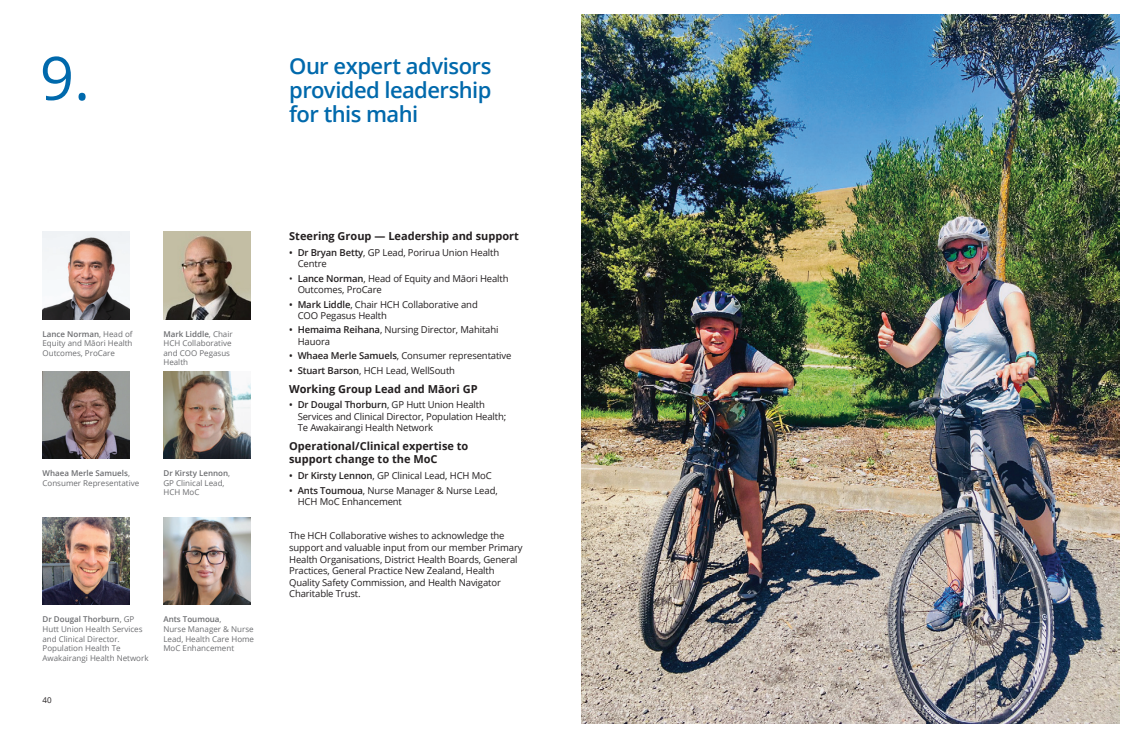
<style>
.page{position:relative;width:1134px;height:738px;background:#fff}
.page>*{position:absolute;margin:0;border:0;box-sizing:border-box;transform-origin:0 0}
.t1{font:60px "Open Sans";color:#0069ac}
.t2{font:600 22px/24px "Open Sans";letter-spacing:-.025em;color:#0069ac;text-align:justify}
.t3{font:700 11px/13.2px "Open Sans";color:#231f20}
.t4{font:9.5px/11.5px "Open Sans";letter-spacing:-.015em;color:#231f20}
.t5{font:8px/9.6px "Open Sans";color:#6c6d70}
.t6{font:8px "Open Sans";color:#231f20}
.s1{font-weight:600}
</style>
<div class="page">
<img style="left:163px;top:371px;width:88px;height:87px">
<img style="left:43px;top:517px;width:87px;height:87px">
<img style="left:163px;top:517px;width:88px;height:87px">
<img style="left:43px;top:231px;width:87px;height:88px">
<img style="left:163px;top:231px;width:88px;height:88px">
<img style="left:43px;top:371px;width:87px;height:87px">
<img style="left:581px;top:14px;width:538px;height:709px">
<h1 class="t1" style="left:40px;top:37px;width:52px">9.</h1>
<h2 class="t2" style="left:289px;top:53px;width:204px">Our expert advisors provided leadership for this mahi</h2>
<p class="t5" style="left:43px;top:328px;width:92px;text-align:justify"><span class="s1">Lance Norman</span>, Head of Equity and Māori Health Outcomes, ProCare</p>
<p class="t5" style="left:163px;top:328px;width:71px"><span class="s1">Mark Liddle</span>, Chair<br>HCH Collaborative and COO Pegasus<br>Health</p>
<p class="t5" style="left:43px;top:468px;width:98px"><span class="s1">Whaea Merle Samuels</span>,<br>Consumer Representative</p>
<p class="t5" style="left:163px;top:468px;width:68px"><span class="s1">Dr Kirsty Lennon</span>,<br>GP Clinical Lead,<br>HCH MoC</p>
<p class="t5" style="left:43px;top:614px;width:108px"><span class="s1">Dr Dougal Thorburn</span>, GP<br>Hutt Union Health Services and Clinical Director.<br>Population Health Te<br>Awakairangi Health Network</p>
<p class="t5" style="left:163px;top:614px;width:92px"><span class="s1">Ants Toumoua</span>,<br>Nurse Manager &amp; Nurse<br>Lead, Health Care Home<br>MoC Enhancement</p>
<p class="t6" style="left:43px;top:694px;width:11px">40</p>
<p class="t3" style="left:289px;top:229px;width:231px">Steering Group — Leadership and support</p>
<p class="t4" style="left:298px;top:246px;width:203px;text-indent:-9px"><span class="s1">• Dr Bryan Betty</span>, GP Lead, Porirua Union Health<br>Centre</p>
<p class="t4" style="left:298px;top:272px;width:212px;text-indent:-9px">• <span class="s1">Lance Norman</span>, Head of Equity and Māori Health<br>Outcomes, ProCare</p>
<p class="t4" style="left:298px;top:298px;width:182px;text-indent:-9px"><span class="s1">• Mark Liddle</span>, Chair HCH Collaborative and<br>COO Pegasus Health</p>
<p class="t4" style="left:298px;top:324px;width:202px;text-indent:-9px"><span class="s1">• Hemaima Reihana</span>, Nursing Director, Mahitahi<br>Hauora</p>
<p class="t4" style="left:289px;top:349px;width:224px"><span class="s1">• Whaea Merle Samuels</span>, Consumer representative</p>
<p class="t4" style="left:289px;top:364px;width:167px"><span class="s1">• Stuart Barson</span>, HCH Lead, WellSouth</p>
<p class="t3" style="left:289px;top:381px;width:190px">Working Group Lead and Māori GP</p>
<p class="t4" style="left:298px;top:398px;width:210px;text-indent:-9px"><span class="s1">• Dr Dougal Thorburn</span>, GP Hutt Union Health<br>Services and Clinical Director, Population Health;<br>Te Awakairangi Health Network</p>
<p class="t3" style="left:289px;top:439px;width:181px">Operational/Clinical expertise to support change to the MoC</p>
<p class="t4" style="left:289px;top:469px;width:204px"><span class="s1">• Dr Kirsty Lennon</span>, GP Clinical Lead, HCH MoC</p>
<p class="t4" style="left:298px;top:483px;width:202px;text-indent:-9px"><span class="s1">• Ants Toumoua</span>, Nurse Manager &amp; Nurse Lead,<br>HCH MoC Enhancement</p>
<p class="t4" style="left:289px;top:529px;width:235px">The HCH Collaborative wishes to acknowledge the support and valuable input from our member Primary Health Organisations, District Health Boards, General Practices, General Practice New Zealand, Health Quality Safety Commission, and Health Navigator Charitable Trust.</p>
</div>
